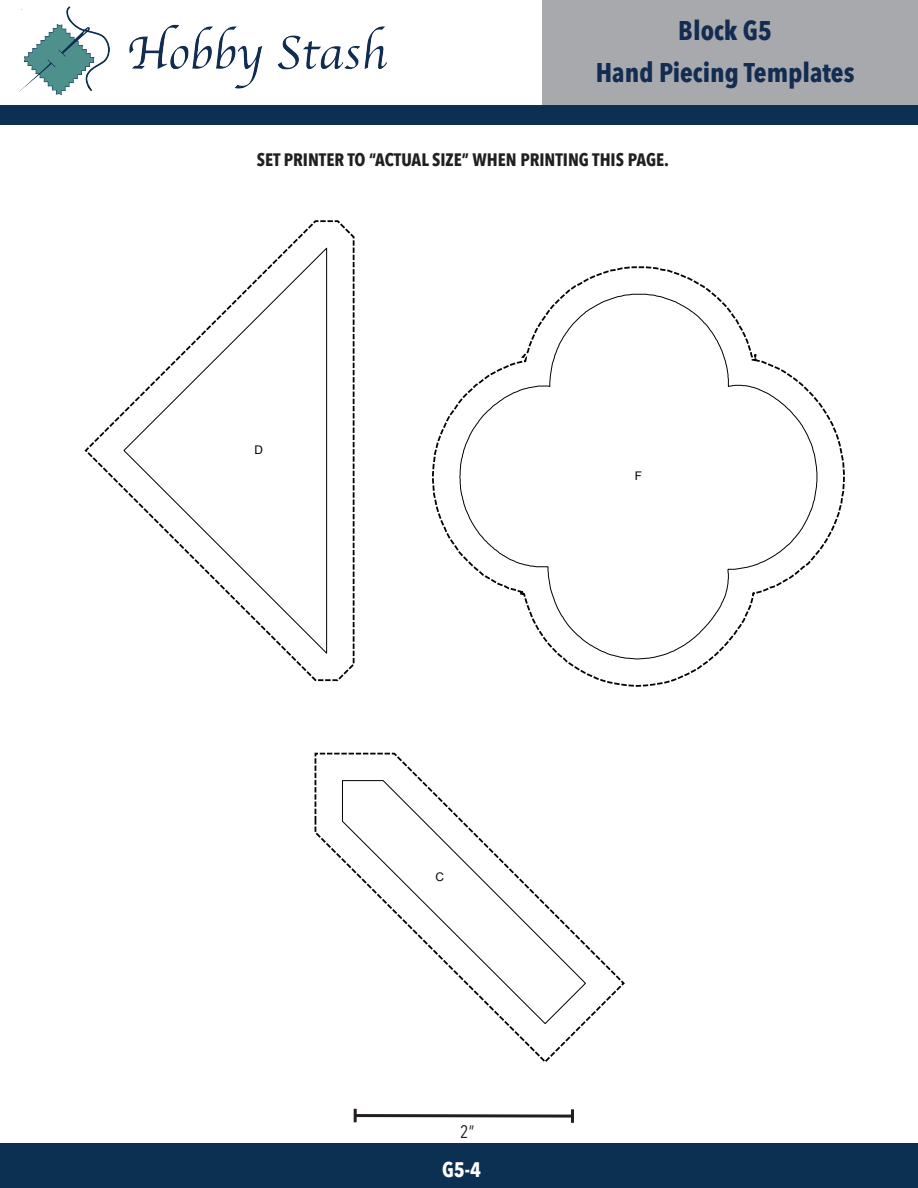
<style>
.page{position:relative;width:918px;height:1188px;background:#fff}
.page>*{position:absolute;margin:0;border:0;box-sizing:border-box;transform-origin:0 0}
.t1{font:700 27px/42px "Avenir Next Condensed";color:#132c51;text-align:center}
.t2{font:700 21px "Avenir Next Condensed";color:#fff}
.t3{font:700 18px "Avenir Next Condensed";color:#231f20}
.t4{font:18px "Avenir Next Condensed";color:#231f20}
.t5{font:11.85px "Arial";color:#000}
</style>
<div class="page">
<div style="left:0;top:1144px;width:918px;height:44px;background:#0b3052"></div>
<div style="left:0;top:105px;width:918px;height:19px;background:#0b3052"></div>
<img style="left:19px;top:6px;width:368px;height:89px">
<div style="left:542px;top:0;width:376px;height:105px;background:#a8a9ad"></div>
<svg style="left:353px;top:1109px;width:218px;height:13px"></svg>
<hr style="left:571px;top:1109px;width:3px;height:14px;background:#231f20">
<svg style="left:314px;top:752px;width:311px;height:310px"></svg>
<svg style="left:84px;top:220px;width:271px;height:462px"></svg>
<svg style="left:432px;top:266px;width:413px;height:421px"></svg>
<h1 class="t1" style="left:596px;top:9px;width:260px">Block G5<br>Hand Piecing Templates</h1>
<p class="t3" style="left:257px;top:149px;width:414px">SET PRINTER TO “ACTUAL SIZE” WHEN PRINTING THIS PAGE.</p>
<p class="t5" style="left:255px;top:443px;width:10px">D</p>
<p class="t5" style="left:635px;top:469px;width:9px">F</p>
<p class="t5" style="left:435px;top:871px;width:10px">C</p>
<p class="t4" style="left:460px;top:1116px;width:16px">2”</p>
<p class="t2" style="left:442px;top:1156px;width:41px">G5-4</p>
</div>
